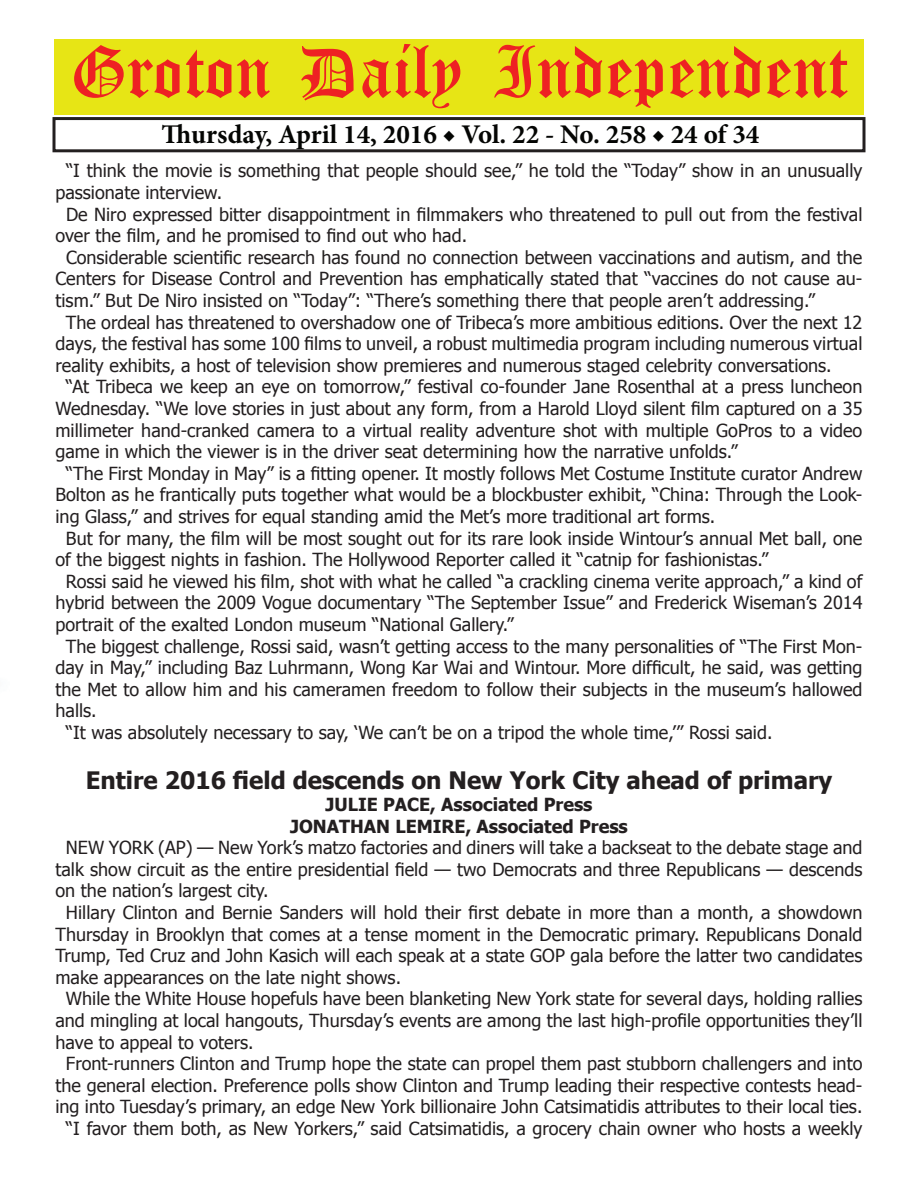
<style>
.page{position:relative;width:918px;height:1188px;background:#fff}
.page>*{position:absolute;margin:0;border:0;box-sizing:border-box;transform-origin:0 0}
.t1{font:54px "Old English Five";color:#ee2123}
.t2{font:700 27px "Minion Pro";color:#040503}
.t3{font:700 24px "Tahoma";color:#231f20}
.t4{font:18px "Tahoma";color:#231f20}
.t5{font:700 18px/21.6px "Tahoma";color:#231f20;text-align:center}
</style>
<div class="page">
<div style="left:52px;top:117px;width:814px;height:35px;border:3px solid #231f20"></div>
<div style="left:54px;top:40px;width:810px;height:75px;background:#e7e515"></div>
<h1 class="t1" style="left:70px;top:47px;width:779px">Groton Daily Independent</h1>
<h2 class="t2" style="left:162px;top:116px;width:599px">Thursday, April 14, 2016 ◆ Vol. 22 - No. 258 ◆ 24 of 34</h2>
<p class="t4" style="left:66px;top:159px;width:798px">“I think the movie is something that people should see,” he told the “Today” show in an unusually</p>
<p class="t4" style="left:56px;top:180px;width:168px">passionate interview.</p>
<p class="t4" style="left:66px;top:202px;width:798px">De Niro expressed bitter disappointment in filmmakers who threatened to pull out from the festival</p>
<p class="t4" style="left:56px;top:224px;width:413px">over the film, and he promised to find out who had.</p>
<p class="t4" style="left:66px;top:245px;width:798px">Considerable scientific research has found no connection between vaccinations and autism, and the</p>
<p class="t4" style="left:56px;top:267px;width:808px">Centers for Disease Control and Prevention has emphatically stated that “vaccines do not cause au-</p>
<p class="t4" style="left:56px;top:288px;width:761px">tism.” But De Niro insisted on “Today”: “There’s something there that people aren’t addressing.”</p>
<p class="t4" style="left:66px;top:310px;width:798px">The ordeal has threatened to overshadow one of Tribeca’s more ambitious editions. Over the next 12</p>
<p class="t4" style="left:56px;top:332px;width:808px">days, the festival has some 100 films to unveil, a robust multimedia program including numerous virtual</p>
<p class="t4" style="left:56px;top:353px;width:778px">reality exhibits, a host of television show premieres and numerous staged celebrity conversations.</p>
<p class="t4" style="left:66px;top:375px;width:798px">“At Tribeca we keep an eye on tomorrow,” festival co-founder Jane Rosenthal at a press luncheon</p>
<p class="t4" style="left:56px;top:396px;width:808px">Wednesday. “We love stories in just about any form, from a Harold Lloyd silent film captured on a 35</p>
<p class="t4" style="left:56px;top:418px;width:808px">millimeter hand-cranked camera to a virtual reality adventure shot with multiple GoPros to a video</p>
<p class="t4" style="left:56px;top:440px;width:684px">game in which the viewer is in the driver seat determining how the narrative unfolds.”</p>
<p class="t4" style="left:66px;top:461px;width:798px">“The First Monday in May” is a fitting opener. It mostly follows Met Costume Institute curator Andrew</p>
<p class="t4" style="left:56px;top:483px;width:808px">Bolton as he frantically puts together what would be a blockbuster exhibit, “China: Through the Look-</p>
<p class="t4" style="left:56px;top:504px;width:661px">ing Glass,” and strives for equal standing amid the Met’s more traditional art forms.</p>
<p class="t4" style="left:66px;top:526px;width:798px">But for many, the film will be most sought out for its rare look inside Wintour’s annual Met ball, one</p>
<p class="t4" style="left:56px;top:548px;width:714px">of the biggest nights in fashion. The Hollywood Reporter called it “catnip for fashionistas.”</p>
<p class="t4" style="left:66px;top:569px;width:798px">Rossi said he viewed his film, shot with what he called “a crackling cinema verite approach,” a kind of</p>
<p class="t4" style="left:56px;top:591px;width:808px">hybrid between the 2009 Vogue documentary “The September Issue” and Frederick Wiseman’s 2014</p>
<p class="t4" style="left:56px;top:612px;width:460px">portrait of the exalted London museum “National Gallery.”</p>
<p class="t4" style="left:66px;top:634px;width:798px">The biggest challenge, Rossi said, wasn’t getting access to the many personalities of “The First Mon-</p>
<p class="t4" style="left:56px;top:656px;width:809px">day in May,” including Baz Luhrmann, Wong Kar Wai and Wintour. More difficult, he said, was getting</p>
<p class="t4" style="left:56px;top:677px;width:809px">the Met to allow him and his cameramen freedom to follow their subjects in the museum’s hallowed</p>
<p class="t4" style="left:56px;top:699px;width:43px">halls.</p>
<p class="t4" style="left:66px;top:720px;width:708px">“It was absolutely necessary to say, ‘We can’t be on a tripod the whole time,’” Rossi said.</p>
<h3 class="t3" style="left:86px;top:764px;width:748px">Entire 2016 field descends on New York City ahead of primary</h3>
<p class="t5" style="left:290px;top:793px;width:339px">JULIE PACE, Associated Press<br>JONATHAN LEMIRE, Associated Press</p>
<p class="t4" style="left:66px;top:836px;width:798px">NEW YORK (AP) — New York’s matzo factories and diners will take a backseat to the debate stage and</p>
<p class="t4" style="left:55px;top:857px;width:808px">talk show circuit as the entire presidential field — two Democrats and three Republicans — descends</p>
<p class="t4" style="left:55px;top:879px;width:215px">on the nation’s largest city.</p>
<p class="t4" style="left:66px;top:900px;width:798px">Hillary Clinton and Bernie Sanders will hold their first debate in more than a month, a showdown</p>
<p class="t4" style="left:55px;top:922px;width:809px">Thursday in Brooklyn that comes at a tense moment in the Democratic primary. Republicans Donald</p>
<p class="t4" style="left:55px;top:944px;width:808px">Trump, Ted Cruz and John Kasich will each speak at a state GOP gala before the latter two candidates</p>
<p class="t4" style="left:55px;top:965px;width:347px">make appearances on the late night shows.</p>
<p class="t4" style="left:66px;top:987px;width:798px">While the White House hopefuls have been blanketing New York state for several days, holding rallies</p>
<p class="t4" style="left:55px;top:1008px;width:809px">and mingling at local hangouts, Thursday’s events are among the last high-profile opportunities they’ll</p>
<p class="t4" style="left:55px;top:1030px;width:200px">have to appeal to voters.</p>
<p class="t4" style="left:66px;top:1052px;width:798px">Front-runners Clinton and Trump hope the state can propel them past stubborn challengers and into</p>
<p class="t4" style="left:55px;top:1073px;width:808px">the general election. Preference polls show Clinton and Trump leading their respective contests head-</p>
<p class="t4" style="left:55px;top:1095px;width:808px">ing into Tuesday’s primary, an edge New York billionaire John Catsimatidis attributes to their local ties.</p>
<p class="t4" style="left:66px;top:1116px;width:798px">“I favor them both, as New Yorkers,” said Catsimatidis, a grocery chain owner who hosts a weekly</p>
</div>
